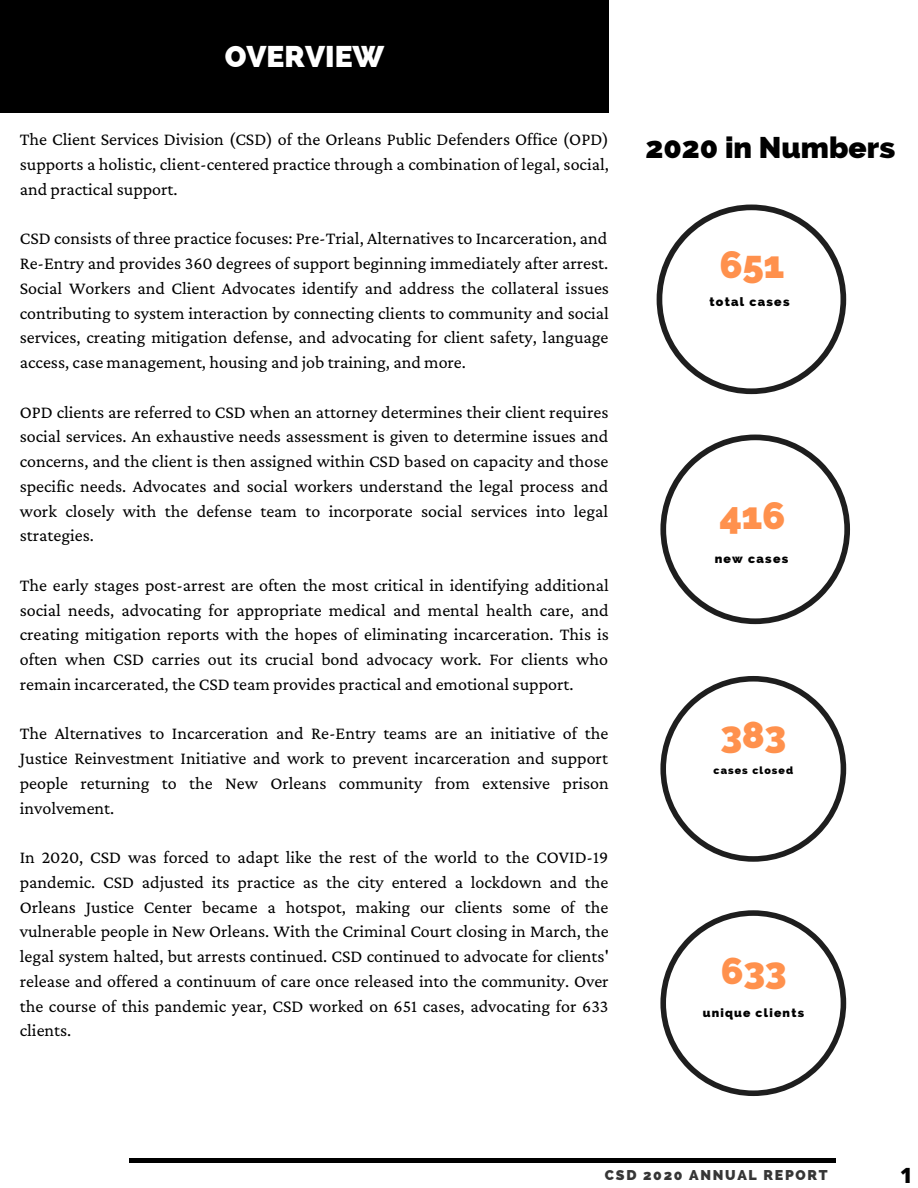
<style>
.page{position:relative;width:918px;height:1188px;background:#fff}
.page>*{position:absolute;margin:0;border:0;box-sizing:border-box;transform-origin:0 0}
.t1{font:800 38.4px "Raleway";letter-spacing:-.01em;color:#ff914d}
.t2{font:800 37.65px "Raleway";letter-spacing:-.01em;color:#ff914d}
.t3{font:800 30px "Raleway";color:#000}
.t4{font:800 30px "Raleway";color:#fff}
.t5{font:800 21px "Open Sans";color:#000}
.t6{font:18px/24.8px "Crimson Pro";color:#000;text-align:justify}
.t7{font:800 14.25px "Raleway";letter-spacing:.12em;color:#363636}
.t8{font:800 12.3px "Raleway";letter-spacing:.1em;color:#000}
.t9{font:800 12.15px "Raleway";letter-spacing:.1em;color:#000}
.t10{font:800 10.5px "Raleway";letter-spacing:.1em;color:#000}
</style>
<div class="page">
<div style="left:0;top:0;width:609px;height:113px;background:#000"></div>
<svg style="left:660px;top:435px;width:190px;height:189px"></svg>
<svg style="left:660px;top:910px;width:186px;height:186px"></svg>
<svg style="left:660px;top:676px;width:186px;height:186px"></svg>
<svg style="left:657px;top:205px;width:189px;height:189px"></svg>
<div style="left:129px;top:1158px;width:706px;height:5px;background:#000"></div>
<p class="t4" style="left:225px;top:38px;width:161px">OVERVIEW</p>
<p class="t6" style="left:20px;top:127px;width:591px">The Client Services Division (CSD) of the Orleans Public Defenders Office (OPD) supports a holistic, client-centered practice through a combination of legal, social, and practical support.</p>
<p class="t6" style="left:20px;top:226px;width:591px">CSD consists of three practice focuses: Pre-Trial, Alternatives to Incarceration, and Re-Entry and provides 360 degrees of support beginning immediately after arrest.<br>Social Workers and Client Advocates identify and address the collateral issues contributing to system interaction by connecting clients to community and social services, creating mitigation defense, and advocating for client safety, language access, case management, housing and job training, and more.</p>
<p class="t6" style="left:20px;top:399px;width:590px">OPD clients are referred to CSD when an attorney determines their client requires social services. An exhaustive needs assessment is given to determine issues and concerns, and the client is then assigned within CSD based on capacity and those specific needs. Advocates and social workers understand the legal process and work closely with the defense team to incorporate social services into legal strategies.</p>
<p class="t6" style="left:20px;top:572px;width:591px">The early stages post-arrest are often the most critical in identifying additional social needs, advocating for appropriate medical and mental health care, and creating mitigation reports with the hopes of eliminating incarceration. This is often when CSD carries out its crucial bond advocacy work. For clients who remain incarcerated, the CSD team provides practical and emotional support.</p>
<p class="t6" style="left:20px;top:721px;width:590px">The Alternatives to Incarceration and Re-Entry teams are an initiative of the Justice Reinvestment Initiative and work to prevent incarceration and support people returning to the New Orleans community from extensive prison involvement.</p>
<p class="t6" style="left:20px;top:845px;width:591px">In 2020, CSD was forced to adapt like the rest of the world to the COVID-19 pandemic. CSD adjusted its practice as the city entered a lockdown and the Orleans Justice Center became a hotspot, making our clients some of the vulnerable people in New Orleans. With the Criminal Court closing in March, the legal system halted, but arrests continued. CSD continued to advocate for clients' release and offered a continuum of care once released into the community. Over the course of this pandemic year, CSD worked on 651 cases, advocating for 633 clients.</p>
<p class="t3" style="left:645px;top:130px;width:251px">2020 in Numbers</p>
<p class="t1" style="left:720px;top:241px;width:67px">651</p>
<p class="t8" style="left:709px;top:295px;width:82px">total cases</p>
<p class="t1" style="left:719px;top:493px;width:68px">416</p>
<p class="t8" style="left:715px;top:551px;width:75px">new cases</p>
<p class="t2" style="left:720px;top:712px;width:67px">383</p>
<p class="t10" style="left:714px;top:764px;width:81px">cases closed</p>
<p class="t2" style="left:721px;top:948px;width:67px">633</p>
<p class="t9" style="left:703px;top:1005px;width:103px">unique clients</p>
<p class="t7" style="left:605px;top:1167px;width:224px">CSD 2020 ANNUAL REPORT</p>
<p class="t5" style="left:900px;top:1161px;width:14px">1</p>
</div>
